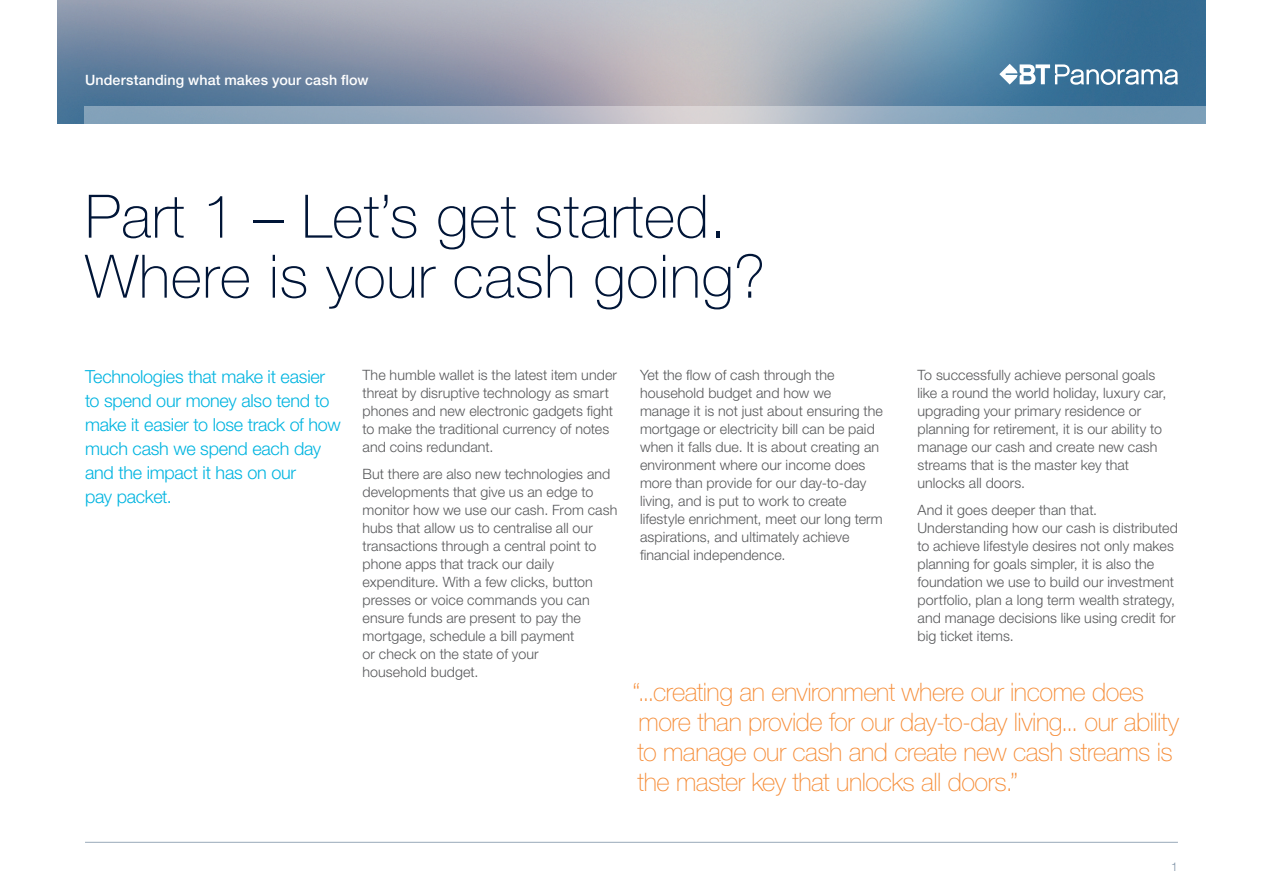
<style>
.page{position:relative;width:1263px;height:893px;background:#fff}
.page>*{position:absolute;margin:0;border:0;box-sizing:border-box;transform-origin:0 0}
._02_Main_Heading{font:100 60px/60px "Helvetica Neue LT Std";letter-spacing:.01em;color:#001537}
._04_Pullout_quote{font:100 25.5px/30px "Helvetica Neue LT Std";letter-spacing:-.02em;color:#f68d38}
._07_Intro_text{font:300 18px/24px "Helvetica Neue LT Std";letter-spacing:-.015em;color:#00b4e0}
._00_Body_copy{font:300 14.25px/18px "Helvetica Neue LT Std";letter-spacing:.005em;color:#57585a}
._01_Section_Heading{font:500 14.25px "Helvetica Neue LT Std";letter-spacing:.01em;color:#fff}
._08_Page_Numbers{font:300 12px "Helvetica Neue LT Std";color:#7f93a7}
</style>
<div class="page">
<img style="left:57px;top:0;width:1148px;height:123px">
<svg style="left:999px;top:64px;width:179px;height:21px"></svg>
<svg style="left:84px;top:106px;width:1121px;height:17px"></svg>
<hr style="left:85px;top:842px;width:1093px;height:1px;background:#7f93a7">
<p class="_01_Section_Heading" style="left:85px;top:71px;width:285px">Understanding what makes your cash flow</p>
<p class="_02_Main_Heading" style="left:85px;top:186px;width:682px">Part 1 – Let’s get started.<br>Where is your cash going?</p>
<p class="_07_Intro_text" style="left:85px;top:364px;width:257px">Technologies that make it easier to spend our money also tend to make it easier to lose track of how much cash we spend each day and the impact it has on our<br>pay packet.</p>
<p class="_00_Body_copy" style="left:362px;top:366px;width:256px">The humble wallet is the latest item under threat by disruptive technology as smart phones and new electronic gadgets fight to make the traditional currency of notes and coins redundant.</p>
<p class="_00_Body_copy" style="left:362px;top:464px;width:256px">But there are also new technologies and developments that give us an edge to monitor how we use our cash. From cash hubs that allow us to centralise all our transactions through a central point to phone apps that track our daily expenditure. With a few clicks, button presses or voice commands you can ensure funds are present to pay the mortgage, schedule a bill payment<br>or check on the state of your<br>household budget.</p>
<p class="_00_Body_copy" style="left:640px;top:366px;width:244px">Yet the flow of cash through the household budget and how we manage it is not just about ensuring the mortgage or electricity bill can be paid when it falls due. It is about creating an environment where our income does more than provide for our day-to-day living, and is put to work to create lifestyle enrichment, meet our long term aspirations, and ultimately achieve financial independence.</p>
<p class="_00_Body_copy" style="left:917px;top:366px;width:250px">To successfully achieve personal goals like a round the world holiday, luxury car, upgrading your primary residence or planning for retirement, it is our ability to manage our cash and create new cash streams that is the master key that unlocks all doors.</p>
<p class="_00_Body_copy" style="left:917px;top:500px;width:262px">And it goes deeper than that.<br>Understanding how our cash is distributed to achieve lifestyle desires not only makes planning for goals simpler, it is also the foundation we use to build our investment portfolio, plan a long term wealth strategy, and manage decisions like using credit for big ticket items.</p>
<p class="_04_Pullout_quote" style="left:632px;top:677px;width:548px">“...creating an environment where our income does more than provide for our day-to-day living... our ability to manage our cash and create new cash streams is the master key that unlocks all doors.”</p>
<p class="_08_Page_Numbers" style="left:1171px;top:860px;width:8px">1</p>
</div>
